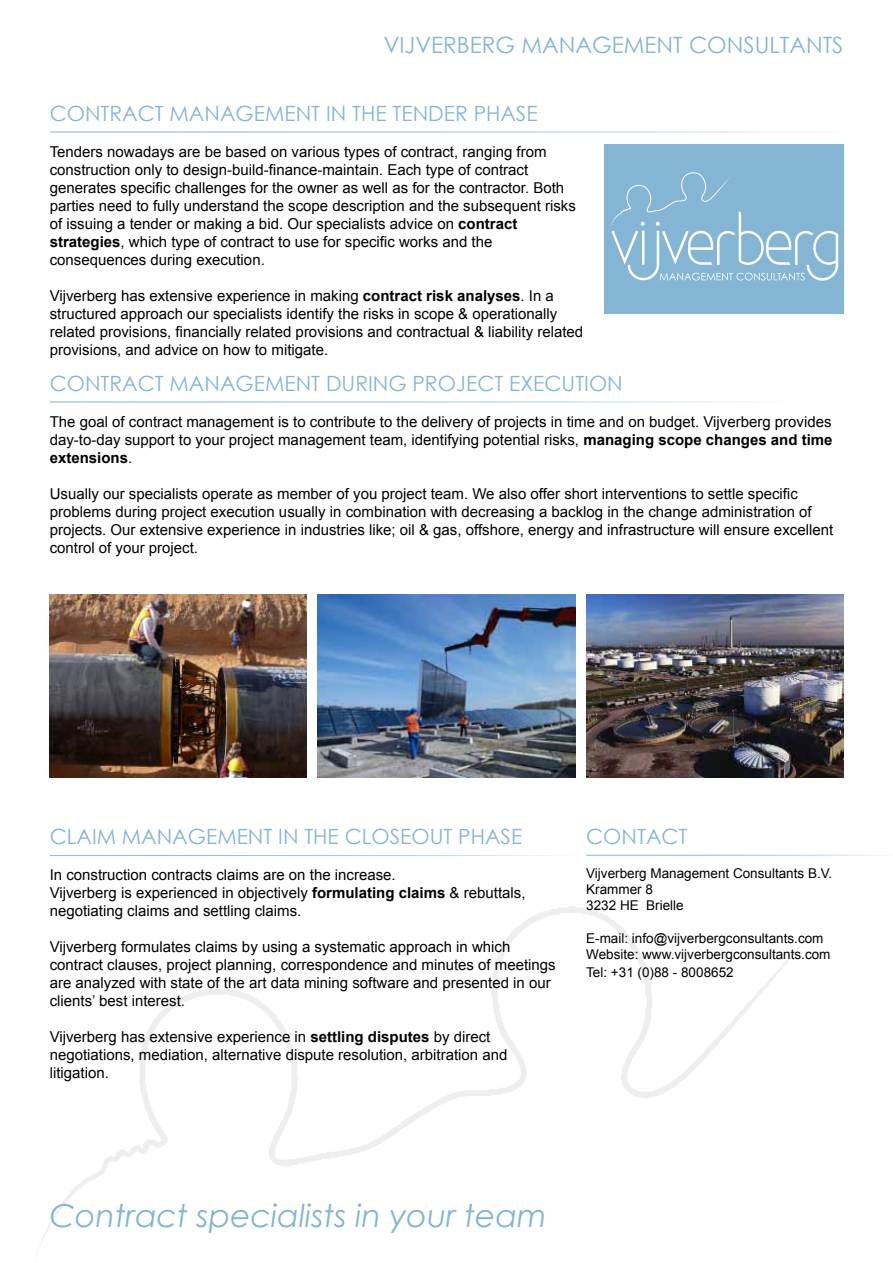
<style>
.page{position:relative;width:893px;height:1263px;background:#fff}
.page>*{position:absolute;margin:0;border:0;box-sizing:border-box;transform-origin:0 0}
.t1{font:italic 31.5px "Century Gothic";color:#85b5d4}
.t2{font:22.5px "Century Gothic";color:#85b5d4}
.t3{font:21px "Century Gothic";color:#85b5d4}
.t4{font:15px/18px "Arial";color:#000}
.t5{font:13.5px/16.2px "Arial";color:#000}
.s1{font-weight:700}
</style>
<div class="page">
<div style="left:604px;top:144px;width:239px;height:170px;background:#85b5d4"></div>
<hr style="left:50px;top:132px;width:796px;height:1px;background:#85b5d4">
<hr style="left:50px;top:402px;width:738px;height:1px;background:#85b5d4">
<img style="left:318px;top:595px;width:257px;height:182px">
<img style="left:50px;top:595px;width:257px;height:182px">
<hr style="left:586px;top:855px;width:307px;height:1px;background:#85b5d4">
<img style="left:586px;top:595px;width:257px;height:182px">
<hr style="left:50px;top:855px;width:525px;height:1px;background:#85b5d4">
<svg style="left:610px;top:172px;width:228px;height:109px"></svg>
<h2 class="t2" style="left:384px;top:29px;width:461px">VIJVERBERG MANAGEMENT CONSULTANTS</h2>
<h3 class="t3" style="left:50px;top:99px;width:489px">CONTRACT MANAGEMENT IN THE TENDER PHASE</h3>
<p class="t4" style="left:50px;top:143px;width:528px">Tenders nowadays are be based on various types of contract, ranging from construction only to design-build-finance-maintain. Each type of contract generates specific challenges for the owner as well as for the contractor. Both parties need to fully understand the scope description and the subsequent risks of issuing a tender or making a bid. Our specialists advice on <span class="s1">contract strategies</span>, which type of contract to use for specific works and the consequences during execution.</p>
<p class="t4" style="left:50px;top:287px;width:535px">Vijverberg has extensive experience in making <span class="s1">contract risk analyses</span>. In a structured approach our specialists identify the risks in scope &amp; operationally related provisions, financially related provisions and contractual &amp; liability related provisions, and advice on how to mitigate.</p>
<h3 class="t3" style="left:50px;top:368px;width:575px">CONTRACT MANAGEMENT DURING PROJECT EXECUTION</h3>
<p class="t4" style="left:50px;top:412px;width:784px;text-align:justify">The goal of contract management is to contribute to the delivery of projects in time and on budget. Vijverberg provides day-to-day support to your project management team, identifying potential risks, <span class="s1">managing scope changes and time extensions</span>.</p>
<p class="t4" style="left:50px;top:484px;width:785px">Usually our specialists operate as member of you project team. We also offer short interventions to settle specific problems during project execution usually in combination with decreasing a backlog in the change administration of projects. Our extensive experience in industries like; oil &amp; gas, offshore, energy and infrastructure will ensure excellent control of your project.</p>
<h3 class="t3" style="left:50px;top:821px;width:41px">CLAIM</h3>
<h3 class="t3" style="left:122px;top:821px;width:16px">MANAGEMENT</h3>
<h3 class="t3" style="left:278px;top:821px;width:245px">IN THE CLOSEOUT PHASE</h3>
<p class="t4" style="left:50px;top:865px;width:477px">In construction contracts claims are on the increase.<br>Vijverberg is experienced in objectively <span class="s1">formulating claims</span> &amp; rebuttals, negotiating claims and settling claims.</p>
<p class="t4" style="left:50px;top:937px;width:508px">Vijverberg formulates claims by using a systematic approach in which contract clauses, project planning, correspondence and minutes of meetings are analyzed with state of the art data mining software and presented in our clients’ best interest.</p>
<p class="t4" style="left:50px;top:1027px;width:459px">Vijverberg has extensive experience in <span class="s1">settling disputes</span> by direct negotiations, mediation, alternative dispute resolution, arbitration and litigation.</p>
<h3 class="t3" style="left:586px;top:821px;width:32px">CONTACT</h3>
<p class="t5" style="left:586px;top:865px;width:248px">Vijverberg Management Consultants B.V.<br>Krammer 8<br>3232 HE Brielle</p>
<p class="t5" style="left:586px;top:930px;width:246px">E-mail: info@vijverbergconsultants.com<br>Website: www.vijverbergconsultants.com</p>
<p class="t5" style="left:586px;top:964px;width:149px">Tel: +31 (0)88 - 8008652</p>
<h1 class="t1" style="left:50px;top:1194px;width:499px">Contract specialists in your team</h1>
</div>
